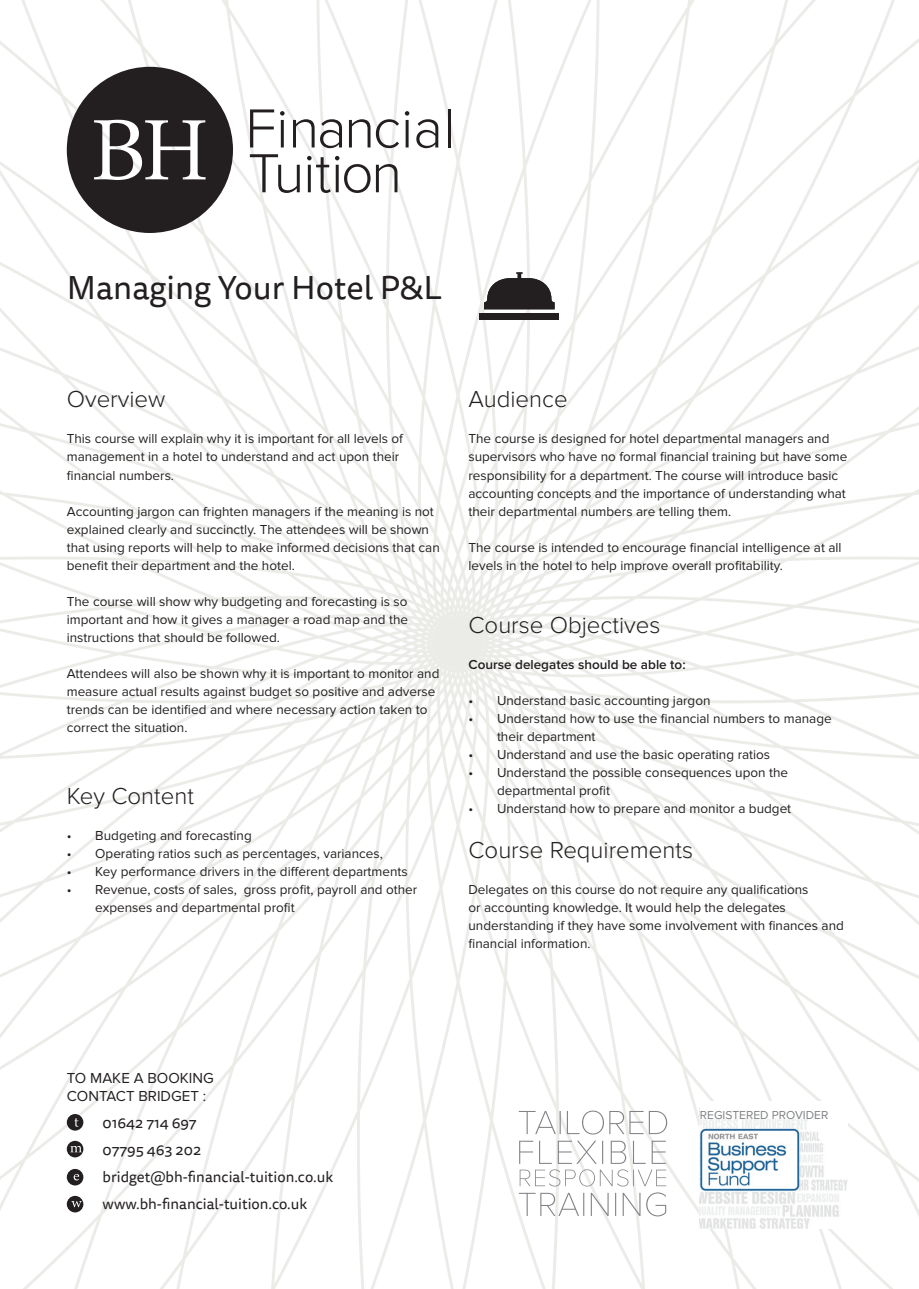
<style>
.page{position:relative;width:919px;height:1289px;background:#fff}
.page>*{position:absolute;margin:0;border:0;box-sizing:border-box;transform-origin:0 0}
.t1{font:33px "Tisa Sans Pro";color:#231f20}
.t2{font:300 24px "Proxima Nova";color:#231f20}
.t3{font:15px/27px "Tisa Sans Pro";color:#231f20}
.t4{font:15px/18px "Proxima Nova";color:#231f20}
.t5{font:13.5px/18px "Proxima Nova";color:#231f20}
.t6{font:600 13.5px "Proxima Nova";color:#231f20}
.t7{font:12px "Proxima Nova";color:#808285}
</style>
<div class="page">
<img style="left:0;top:0;width:918px;height:1288px">
<svg style="left:250px;top:109px;width:24px;height:38px"></svg>
<svg style="left:280px;top:111px;width:4px;height:36px"></svg>
<svg style="left:293px;top:119px;width:21px;height:28px"></svg>
<svg style="left:320px;top:119px;width:22px;height:29px"></svg>
<svg style="left:349px;top:119px;width:21px;height:28px"></svg>
<svg style="left:376px;top:119px;width:23px;height:29px"></svg>
<svg style="left:405px;top:111px;width:4px;height:36px"></svg>
<svg style="left:416px;top:119px;width:22px;height:29px"></svg>
<hr style="left:447px;top:109px;width:3px;height:38px;background:#231f20">
<svg style="left:250px;top:154px;width:50px;height:39px"></svg>
<svg style="left:307px;top:156px;width:63px;height:37px"></svg>
<svg style="left:376px;top:164px;width:21px;height:28px"></svg>
<svg style="left:67px;top:67px;width:166px;height:166px"></svg>
<div style="left:479px;top:312px;width:80px;height:7px;background:#231f20"></div>
<svg style="left:484px;top:272px;width:70px;height:37px"></svg>
<div style="left:67px;top:1113px;width:16px;height:17px;background:#231f20;border-radius:50%"></div>
<svg style="left:67px;top:1140px;width:16px;height:17px"></svg>
<div style="left:67px;top:1168px;width:16px;height:17px;background:#231f20;border-radius:50%"></div>
<svg style="left:74px;top:1118px;width:5px;height:8px"></svg>
<svg style="left:70px;top:1145px;width:12px;height:7px"></svg>
<svg style="left:74px;top:1174px;width:5px;height:6px"></svg>
<div style="left:67px;top:1195px;width:16px;height:17px;background:#231f20;border-radius:50%"></div>
<svg style="left:71px;top:1201px;width:11px;height:6px"></svg>
<svg style="left:518px;top:1192px;width:148px;height:24px"></svg>
<svg style="left:519px;top:1169px;width:147px;height:17px"></svg>
<svg style="left:519px;top:1140px;width:146px;height:23px"></svg>
<svg style="left:518px;top:1110px;width:149px;height:24px"></svg>
<img style="left:699px;top:1107px;width:148px;height:121px">
<div style="left:699px;top:1101px;width:133px;height:17px;background:#fff"></div>
<h1 class="t1" style="left:67px;top:266px;width:377px">Managing Your Hotel P&amp;L</h1>
<h2 class="t2" style="left:67px;top:386px;width:100px">Overview</h2>
<p class="t5" style="left:67px;top:430px;width:338px">This course will explain why it is important for all levels of management in a hotel to understand and act upon their financial numbers.</p>
<p class="t5" style="left:67px;top:502px;width:374px">Accounting jargon can frighten managers if the meaning is not explained clearly and succinctly. The attendees will be shown that using reports will help to make informed decisions that can benefit their department and the hotel.</p>
<p class="t5" style="left:67px;top:592px;width:343px;text-align:justify">The course will show why budgeting and forecasting is so important and how it gives a manager a road map and the instructions that should be followed.</p>
<p class="t5" style="left:67px;top:664px;width:374px">Attendees will also be shown why it is important to monitor and measure actual results against budget so positive and adverse trends can be identified and where necessary action taken to correct the situation.</p>
<h2 class="t2" style="left:67px;top:782px;width:129px">Key Content</h2>
<p class="t5" style="left:67px;top:826px;width:186px">• Budgeting and forecasting</p>
<p class="t5" style="left:67px;top:844px;width:317px">• Operating ratios such as percentages, variances,</p>
<p class="t5" style="left:67px;top:862px;width:342px">• Key performance drivers in the different departments</p>
<p class="t5" style="left:95px;top:880px;width:323px;text-indent:-28px">• Revenue, costs of sales, gross profit, payroll and other expenses and departmental profit</p>
<h2 class="t2" style="left:468px;top:386px;width:101px">Audience</h2>
<p class="t5" style="left:468px;top:430px;width:380px">The course is designed for hotel departmental managers and supervisors who have no formal financial training but have some responsibility for a department. The course will introduce basic accounting concepts and the importance of understanding what their departmental numbers are telling them.</p>
<p class="t5" style="left:468px;top:538px;width:374px">The course is intended to encourage financial intelligence at all levels in the hotel to help improve overall profitability.</p>
<h2 class="t2" style="left:468px;top:611px;width:193px">Course Objectives</h2>
<p class="t6" style="left:468px;top:656px;width:219px">Course delegates should be able to:</p>
<p class="t5" style="left:468px;top:691px;width:243px">• Understand basic accounting jargon</p>
<p class="t5" style="left:497px;top:709px;width:336px;text-indent:-28px">• Understand how to use the financial numbers to manage their department</p>
<p class="t5" style="left:468px;top:745px;width:303px">• Understand and use the basic operating ratios</p>
<p class="t5" style="left:497px;top:763px;width:292px;text-indent:-28px">• Understand the possible consequences upon the departmental profit</p>
<p class="t5" style="left:468px;top:799px;width:324px">• Understand how to prepare and monitor a budget</p>
<h2 class="t2" style="left:468px;top:836px;width:226px">Course Requirements</h2>
<p class="t5" style="left:468px;top:880px;width:377px">Delegates on this course do not require any qualifications<br>or accounting knowledge. It would help the delegates understanding if they have some involvement with finances and financial information.</p>
<p class="t4" style="left:67px;top:1069px;width:148px">TO MAKE A BOOKING<br>CONTACT BRIDGET :</p>
<p class="t3" style="left:102px;top:1109px;width:232px">01642 714 697<br>07795 463 202 bridget@bh-financial-tuition.co.uk www.bh-financial-tuition.co.uk</p>
<p class="t7" style="left:699px;top:1107px;width:130px">REGISTERED PROVIDER</p>
</div>
